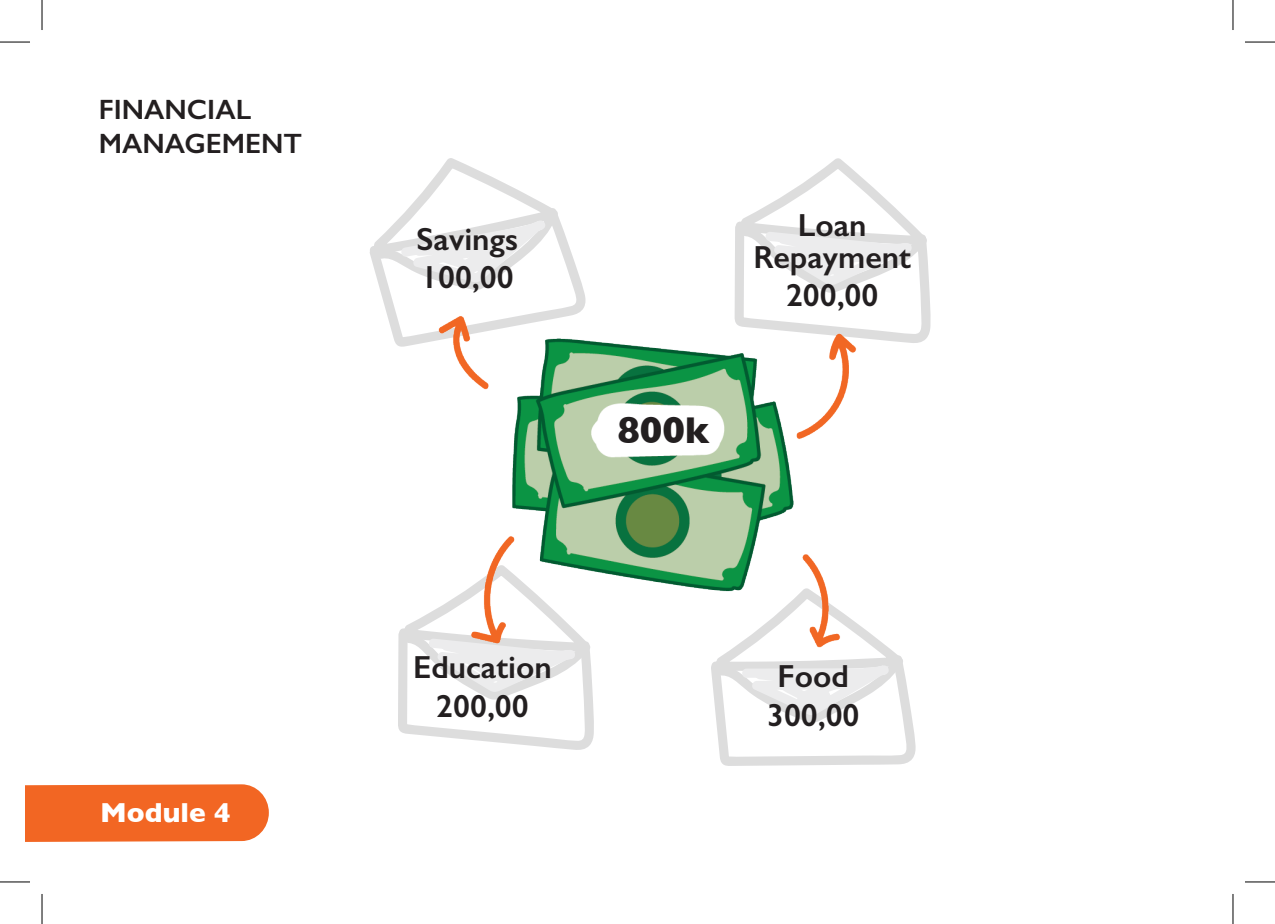
<style>
.page{position:relative;width:1275px;height:924px;background:#fff}
.page>*{position:absolute;margin:0;border:0;box-sizing:border-box;transform-origin:0 0}
.t1{font:700 38px "Gill Sans";color:#231f20}
.t2{font:600 32px/32px "Gill Sans";color:#231f20;text-align:center}
.t3{font:600 28px/33.6px "Gill Sans";color:#231f20}
.t4{font:700 28px "Gill Sans";color:#fff}
</style>
<div class="page">
<div style="left:25px;top:784px;width:244px;height:57px;background:#f26623"></div>
<svg style="left:788px;top:158px;width:91px;height:35px"></svg>
<svg style="left:370px;top:158px;width:153px;height:113px"></svg>
<img style="left:375px;top:193px;width:556px;height:572px">
<hr style="left:0;top:42px;width:30px;height:1px;background:#000">
<hr style="left:1245px;top:42px;width:30px;height:1px;background:#000">
<hr style="left:0;top:881px;width:30px;height:1px;background:#000">
<hr style="left:1245px;top:881px;width:30px;height:1px;background:#000">
<hr style="left:42px;top:0;width:1px;height:30px;background:#000">
<hr style="left:42px;top:893px;width:1px;height:30px;background:#000">
<hr style="left:1232px;top:0;width:1px;height:30px;background:#000">
<hr style="left:1232px;top:893px;width:1px;height:30px;background:#000">
<p class="t3" style="left:99px;top:93px;width:205px">FINANCIAL<br>MANAGEMENT</p>
<p class="t4" style="left:100px;top:789px;width:132px">Module 4</p>
<p class="t2" style="left:416px;top:222px;width:103px">Savings</p>
<p class="t2" style="left:421px;top:261px;width:94px">100,00</p>
<p class="t1" style="left:617px;top:399px;width:94px">800k</p>
<p class="t2" style="left:753px;top:208px;width:159px">Loan<br>Repayment</p>
<p class="t2" style="left:786px;top:279px;width:94px">200,00</p>
<p class="t2" style="left:413px;top:650px;width:140px">Education</p>
<p class="t2" style="left:436px;top:689px;width:94px">200,00</p>
<p class="t2" style="left:777px;top:659px;width:73px">Food</p>
<p class="t2" style="left:767px;top:698px;width:94px">300,00</p>
</div>
